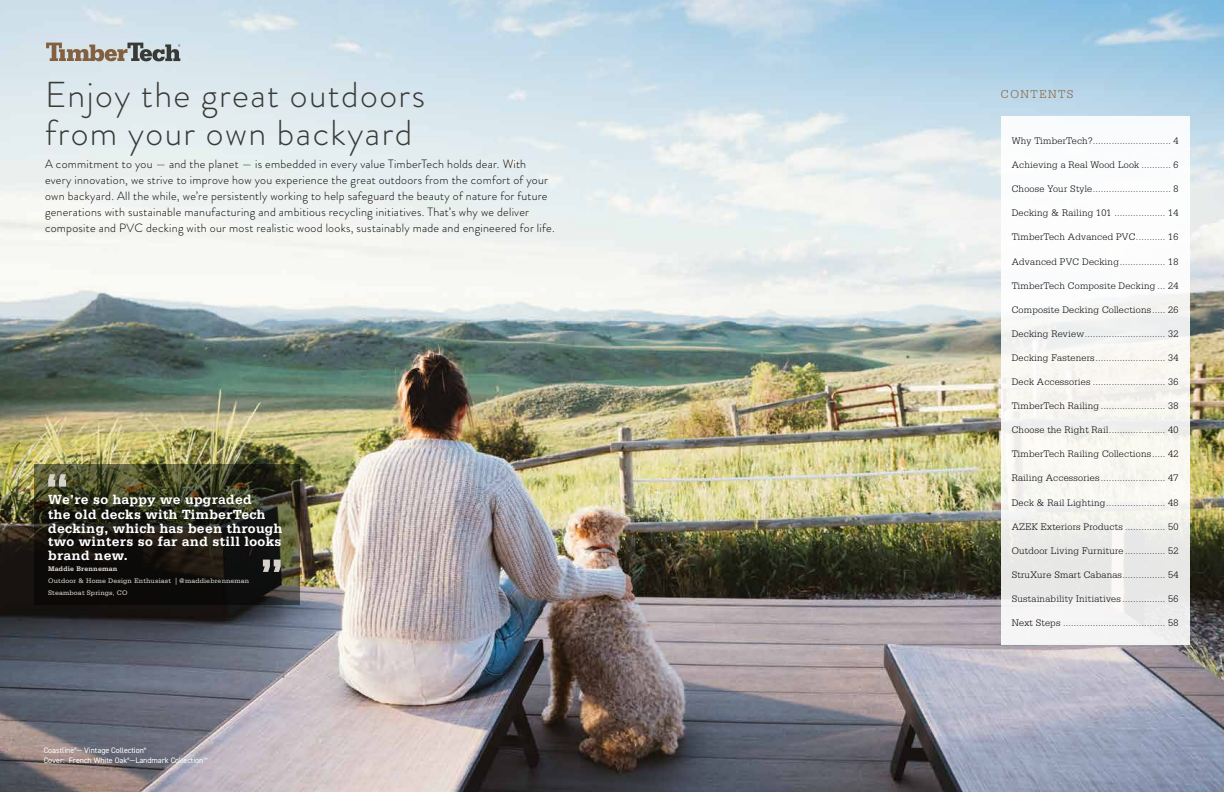
<style>
.page{position:relative;width:1224px;height:792px;background:#fff}
.page>*{position:absolute;margin:0;border:0;box-sizing:border-box;transform-origin:0 0}
.t1{font:300 36px/38px "Brandon Grotesque";letter-spacing:.04em;color:#373a36}
.t2{font:700 14px/14.7px "Serifa Std";letter-spacing:.02em;color:#fff}
.t3{font:300 12px/16px "Brandon Grotesque";letter-spacing:.02em;color:#000}
.t4{font:300 12px "Serifa Std";letter-spacing:.12em;color:#836140}
.t5{font:300 10px "Serifa Std";letter-spacing:.02em;color:#000}
.t6{font:8px/10px "DIN2014";letter-spacing:-.005em;color:#fff}
.t7{font:7px/12px "Serifa Std";letter-spacing:.02em;color:#dedad5}
.t8{font:700 7px "Serifa Std";letter-spacing:.02em;color:#dedad5}
</style>
<div class="page">
<img style="left:0;top:0;width:1224px;height:792px">
<svg style="left:34px;top:465px;width:265px;height:140px;background:#252418"></svg>
<svg style="left:1001px;top:116px;width:188px;height:528px;fill:#f8f8f4"></svg>
<svg style="left:48px;top:474px;width:18px;height:13px"></svg>
<svg style="left:263px;top:560px;width:18px;height:12px"></svg>
<svg style="left:46px;top:43px;width:134px;height:18px;background:#9c9992"></svg>
<h1 class="t1" style="left:45px;top:76px;width:382px">Enjoy the great outdoors from your own backyard</h1>
<p class="t3" style="left:45px;top:155px;width:511px">A commitment to you — and the planet — is embedded in every value TimberTech holds dear. With every innovation, we strive to improve how you experience the great outdoors from the comfort of your own backyard. All the while, we’re persistently working to help safeguard the beauty of nature for future generations with sustainable manufacturing and ambitious recycling initiatives. That’s why we deliver composite and PVC decking with our most realistic wood looks, sustainably made and engineered for life.</p>
<h2 class="t2" style="left:48px;top:492px;width:236px">We’re so happy we upgraded<br>the old decks with TimberTech decking, which has been through</h2>
<h2 class="t2" style="left:48px;top:535px;width:235px;line-height:13.1px">two winters so far and still looks brand new.</h2>
<p class="t8" style="left:48px;top:565px;width:71px">Maddie Brenneman</p>
<p class="t7" style="left:48px;top:575px;width:203px">Outdoor &amp; Home Design Enthusiast | @maddiebrenneman<br>Steamboat Springs, CO</p>
<p class="t6" style="left:44px;top:745px;width:165px">Coastline<sup>®</sup>— Vintage Collection<sup>®<br></sup>Cover: French White Oak<sup>®</sup>—Landmark Collection<sup>™</sup></p>
<p class="t4" style="left:1001px;top:87px;width:74px">CONTENTS</p>
<p class="t5" style="left:1012px;top:135px;width:168px">Why TimberTech?............................. 4</p>
<p class="t5" style="left:1012px;top:159px;width:168px">Achieving a Real Wood Look ........... 6</p>
<p class="t5" style="left:1012px;top:183px;width:168px">Choose Your Style............................. 8</p>
<p class="t5" style="left:1012px;top:208px;width:168px">Decking &amp; Railing 101 ................... 14</p>
<p class="t5" style="left:1012px;top:232px;width:168px">TimberTech Advanced PVC........... 16</p>
<p class="t5" style="left:1012px;top:256px;width:168px">Advanced PVC Decking................. 18</p>
<p class="t5" style="left:1012px;top:280px;width:168px">TimberTech Composite Decking ... 24</p>
<p class="t5" style="left:1012px;top:304px;width:168px">Composite Decking Collections..... 26</p>
<p class="t5" style="left:1012px;top:328px;width:168px">Decking Review.............................. 32</p>
<p class="t5" style="left:1012px;top:352px;width:168px">Decking Fasteners.......................... 34</p>
<p class="t5" style="left:1012px;top:376px;width:168px">Deck Accessories ........................... 36</p>
<p class="t5" style="left:1012px;top:400px;width:168px">TimberTech Railing ........................ 38</p>
<p class="t5" style="left:1012px;top:424px;width:168px">Choose the Right Rail..................... 40</p>
<p class="t5" style="left:1012px;top:449px;width:168px">TimberTech Railing Collections..... 42</p>
<p class="t5" style="left:1012px;top:473px;width:168px">Railing Accessories ........................ 47</p>
<p class="t5" style="left:1012px;top:497px;width:168px">Deck &amp; Rail Lighting...................... 48</p>
<p class="t5" style="left:1012px;top:521px;width:168px">AZEK Exteriors Products ............... 50</p>
<p class="t5" style="left:1012px;top:545px;width:168px">Outdoor Living Furniture ............... 52</p>
<p class="t5" style="left:1012px;top:569px;width:168px">StruXure Smart Cabanas................ 54</p>
<p class="t5" style="left:1012px;top:593px;width:168px">Sustainability Initiatives ................ 56</p>
<p class="t5" style="left:1012px;top:617px;width:168px">Next Steps ...................................... 58</p>
</div>
